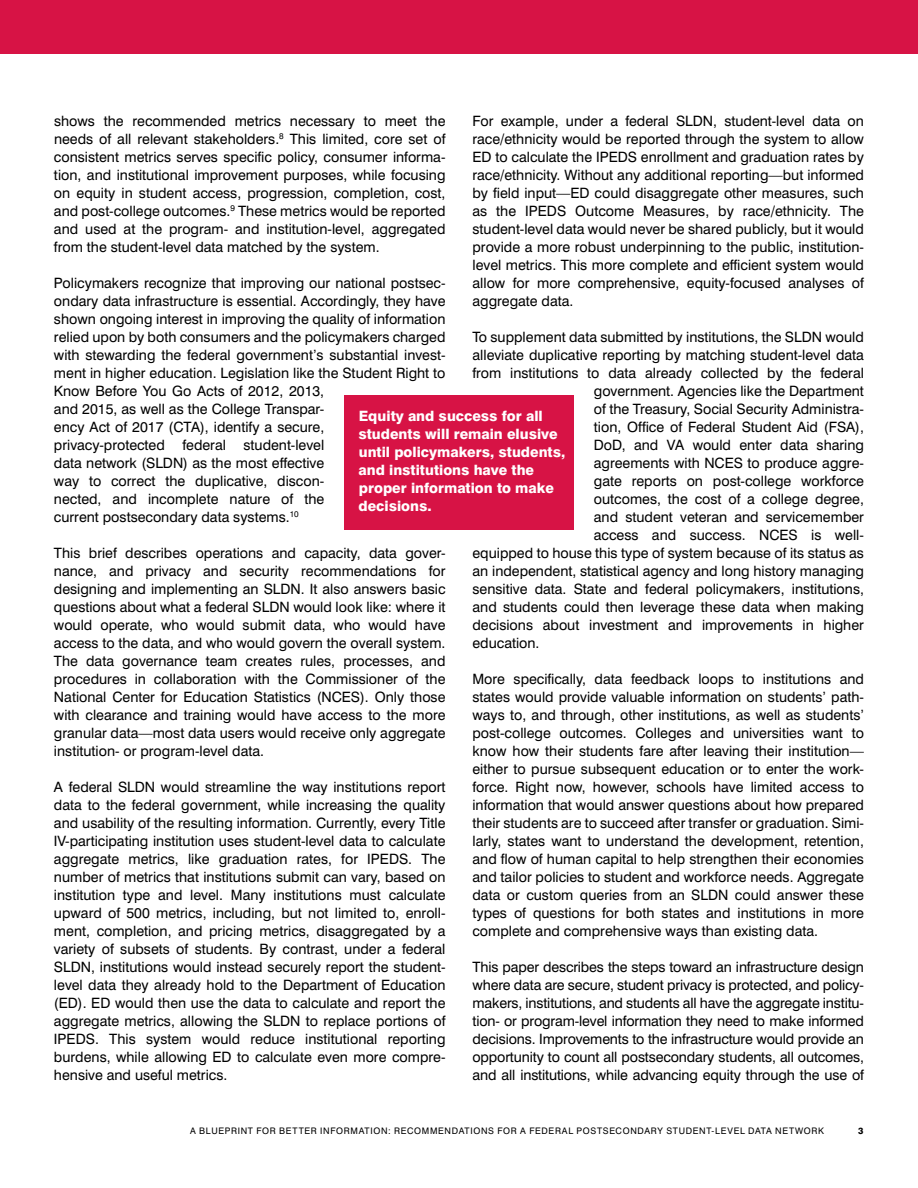
<style>
.page{position:relative;width:918px;height:1188px;background:#fff}
.page>*{position:absolute;margin:0;border:0;box-sizing:border-box;transform-origin:0 0}
.t1{font:14.25px/18px "Swiss 721 BT";color:#000;text-align:justify}
.t2{font:800 14.25px/18px "Swiss 721 BT";color:#fff}
.t3{font:9px "Swiss 721 BT";letter-spacing:.075em;color:#000}
.t4{font:800 9px "Swiss 721 BT";color:#000}
</style>
<div class="page">
<div style="left:0;top:0;width:918px;height:54px;background:#d71345"></div>
<div style="left:345px;top:396px;width:229px;height:134px;background:#d71345"></div>
<p class="t1" style="left:472px;top:112px;width:393px">For example, under a federal SLDN, student-level data on race/ethnicity would be reported through the system to allow ED to calculate the IPEDS enrollment and graduation rates by race/ethnicity. Without any additional reporting—but informed by field input—ED could disaggregate other measures, such as the IPEDS Outcome Measures, by race/ethnicity. The student-level data would never be shared publicly, but it would provide a more robust underpinning to the public, institution&shy;level metrics. This more complete and efficient system would allow for more comprehensive, equity-focused analyses of aggregate data.</p>
<p class="t1" style="left:472px;top:328px;width:393px">To supplement data submitted by institutions, the SLDN would</p>
<p class="t1" style="left:472px;top:346px;width:393px">alleviate duplicative reporting by matching student-level data</p>
<p class="t1" style="left:472px;top:364px;width:393px">from institutions to data already collected by the federal</p>
<p class="t1" style="left:594px;top:382px;width:272px">government. Agencies like the Department</p>
<p class="t1" style="left:594px;top:400px;width:272px">of the Treasury, Social Security Administra-</p>
<p class="t1" style="left:594px;top:418px;width:272px">tion, Office of Federal Student Aid (FSA),</p>
<p class="t1" style="left:594px;top:436px;width:272px">DoD, and VA would enter data sharing</p>
<p class="t1" style="left:594px;top:454px;width:272px">agreements with NCES to produce aggre-</p>
<p class="t1" style="left:594px;top:472px;width:272px">gate reports on post-college workforce</p>
<p class="t1" style="left:594px;top:490px;width:272px">outcomes, the cost of a college degree,</p>
<p class="t1" style="left:594px;top:508px;width:272px">and student veteran and servicemember</p>
<p class="t1" style="left:594px;top:526px;width:272px">access and success. NCES is well-</p>
<p class="t1" style="left:472px;top:544px;width:393px">equipped to house this type of system because of its status as</p>
<p class="t1" style="left:472px;top:562px;width:393px">an independent, statistical agency and long history managing</p>
<p class="t1" style="left:472px;top:580px;width:393px">sensitive data. State and federal policymakers, institutions,</p>
<p class="t1" style="left:472px;top:598px;width:393px">and students could then leverage these data when making</p>
<p class="t1" style="left:472px;top:616px;width:393px">decisions about investment and improvements in higher</p>
<p class="t1" style="left:472px;top:634px;width:69px">education.</p>
<p class="t1" style="left:472px;top:670px;width:393px">More specifically, data feedback loops to institutions and states would provide valuable information on students’ path&shy;ways to, and through, other institutions, as well as students’ post-college outcomes. Colleges and universities want to know how their students fare after leaving their institution— either to pursue subsequent education or to enter the work&shy;force. Right now, however, schools have limited access to information that would answer questions about how prepared their students are to succeed after transfer or graduation. Simi&shy;larly, states want to understand the development, retention, and flow of human capital to help strengthen their economies and tailor policies to student and workforce needs. Aggregate data or custom queries from an SLDN could answer these types of questions for both states and institutions in more complete and comprehensive ways than existing data.</p>
<p class="t1" style="left:472px;top:958px;width:393px">This paper describes the steps toward an infrastructure design where data are secure, student privacy is protected, and policy&shy;makers, institutions, and students all have the aggregate institu&shy;tion- or program-level information they need to make informed decisions. Improvements to the infrastructure would provide an opportunity to count all postsecondary students, all outcomes, and all institutions, while advancing equity through the use of</p>
<p class="t1" style="left:54px;top:112px;width:393px">shows the recommended metrics necessary to meet the needs of all relevant stakeholders.<sup>8</sup> This limited, core set of consistent metrics serves specific policy, consumer informa&shy;tion, and institutional improvement purposes, while focusing on equity in student access, progression, completion, cost, and post-college outcomes.<sup>9</sup> These metrics would be reported and used at the program- and institution-level, aggregated from the student-level data matched by the system.</p>
<p class="t1" style="left:54px;top:274px;width:393px;text-align:left">Policymakers recognize that improving our national postsec&shy;ondary data infrastructure is essential. Accordingly, they have shown ongoing interest in improving the quality of information relied upon by both consumers and the policymakers charged with stewarding the federal government’s substantial invest&shy;ment in higher education. Legislation like the Student Right to Know Before You Go Acts of 2012, 2013,<br>and 2015, as well as the College Transpar-<br>ency Act of 2017 (CTA), identify a secure,<br>privacy-protected federal student-level<br>data network (SLDN) as the most effective<br>way to correct the duplicative, discon-<br>nected, and incomplete nature of the<br>current postsecondary data systems.<sup>10</sup></p>
<p class="t1" style="left:54px;top:544px;width:393px">This brief describes operations and capacity, data gover&shy;nance, and privacy and security recommendations for designing and implementing an SLDN. It also answers basic questions about what a federal SLDN would look like: where it would operate, who would submit data, who would have access to the data, and who would govern the overall system.<br>The data governance team creates rules, processes, and procedures in collaboration with the Commissioner of the National Center for Education Statistics (NCES). Only those with clearance and training would have access to the more granular data—most data users would receive only aggregate institution- or program-level data.</p>
<p class="t1" style="left:54px;top:778px;width:393px">A federal SLDN would streamline the way institutions report data to the federal government, while increasing the quality and usability of the resulting information. Currently, every Title IV-participating institution uses student-level data to calculate aggregate metrics, like graduation rates, for IPEDS. The number of metrics that institutions submit can vary, based on institution type and level. Many institutions must calculate upward of 500 metrics, including, but not limited to, enroll&shy;ment, completion, and pricing metrics, disaggregated by a variety of subsets of students. By contrast, under a federal SLDN, institutions would instead securely report the student&shy;level data they already hold to the Department of Education (ED). ED would then use the data to calculate and report the aggregate metrics, allowing the SLDN to replace portions of IPEDS. This system would reduce institutional reporting burdens, while allowing ED to calculate even more compre&shy;hensive and useful metrics.</p>
<p class="t2" style="left:358px;top:406px;width:208px">Equity and success for all students will remain elusive until policymakers, students, and institutions have the proper information to make decisions.</p>
<p class="t3" style="left:190px;top:1125px;width:635px">A BLUEPRINT FOR BETTER INFORMATION: RECOMMENDATIONS FOR A FEDERAL POSTSECONDARY STUDENT-LEVEL DATA NETWORK</p>
<p class="t4" style="left:858px;top:1125px;width:7px">3</p>
</div>
